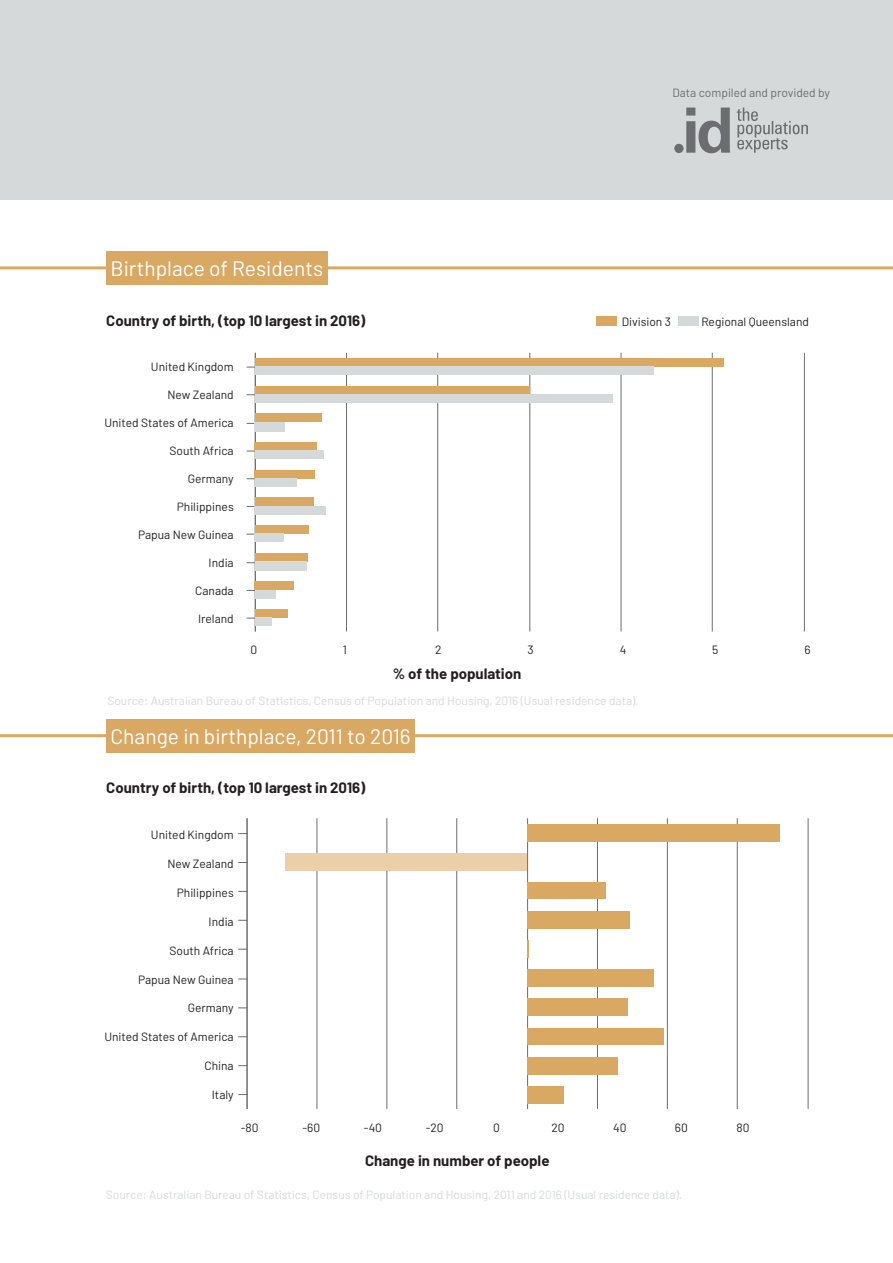
<style>
.page{position:relative;width:893px;height:1263px;background:#fff}
.page>*{position:absolute;margin:0;border:0;box-sizing:border-box;transform-origin:0 0}
.Yellow_Sub{font:21px "Barlow";color:#fff}
.Axis_Headings{font:700 15px "Barlow";color:#231f20}
.t1{font:12px "Barlow";color:#231f20}
.t2{font:12px "Barlow";color:#d6d9da}
.t3{font:12px "Barlow";color:#6c6d70}
</style>
<div class="page">
<div style="left:106px;top:251px;width:221px;height:34px;background:#d9a863"></div>
<hr style="left:0;top:266px;width:893px;height:3px;background:#d9a863">
<div style="left:0;top:0;width:893px;height:200px;background:#d6d9da"></div>
<svg style="left:686px;top:108px;width:44px;height:45px"></svg>
<div style="left:674px;top:144px;width:9px;height:9px;background:#6c6d70;border-radius:50%"></div>
<svg style="left:737px;top:108px;width:71px;height:45px"></svg>
<div style="left:106px;top:719px;width:309px;height:33px;background:#d9a863"></div>
<hr style="left:0;top:734px;width:893px;height:3px;background:#d9a863">
<div style="left:596px;top:316px;width:21px;height:10px;background:#d9a863"></div>
<div style="left:678px;top:316px;width:21px;height:10px;background:#d6d9da"></div>
<hr style="left:346px;top:353px;width:1px;height:278px;background:#6c6d70">
<hr style="left:437px;top:353px;width:1px;height:278px;background:#6c6d70">
<hr style="left:529px;top:353px;width:1px;height:278px;background:#6c6d70">
<hr style="left:621px;top:353px;width:1px;height:278px;background:#6c6d70">
<hr style="left:712px;top:353px;width:1px;height:278px;background:#6c6d70">
<hr style="left:804px;top:353px;width:1px;height:278px;background:#6c6d70">
<hr style="left:255px;top:353px;width:1px;height:278px;background:#6c6d70">
<div style="left:255px;top:358px;width:469px;height:9px;background:#d9a863"></div>
<div style="left:255px;top:386px;width:274px;height:8px;background:#d9a863"></div>
<div style="left:255px;top:414px;width:66px;height:8px;background:#d9a863"></div>
<div style="left:255px;top:442px;width:62px;height:9px;background:#d9a863"></div>
<div style="left:255px;top:470px;width:60px;height:8px;background:#d9a863"></div>
<div style="left:255px;top:498px;width:58px;height:8px;background:#d9a863"></div>
<div style="left:255px;top:525px;width:54px;height:9px;background:#d9a863"></div>
<div style="left:255px;top:553px;width:53px;height:8px;background:#d9a863"></div>
<div style="left:255px;top:582px;width:39px;height:8px;background:#d9a863"></div>
<div style="left:255px;top:609px;width:33px;height:9px;background:#d9a863"></div>
<div style="left:255px;top:367px;width:398px;height:8px;background:#d6d9da"></div>
<div style="left:255px;top:394px;width:357px;height:9px;background:#d6d9da"></div>
<div style="left:255px;top:422px;width:30px;height:9px;background:#d6d9da"></div>
<div style="left:255px;top:451px;width:68px;height:8px;background:#d6d9da"></div>
<div style="left:255px;top:478px;width:42px;height:9px;background:#d6d9da"></div>
<div style="left:255px;top:506px;width:71px;height:8px;background:#d6d9da"></div>
<div style="left:255px;top:534px;width:29px;height:8px;background:#d6d9da"></div>
<div style="left:255px;top:561px;width:52px;height:10px;background:#d6d9da"></div>
<div style="left:255px;top:590px;width:21px;height:8px;background:#d6d9da"></div>
<div style="left:255px;top:618px;width:16px;height:8px;background:#d6d9da"></div>
<hr style="left:316px;top:818px;width:1px;height:291px;background:#6c6d70">
<hr style="left:386px;top:818px;width:1px;height:291px;background:#6c6d70">
<hr style="left:456px;top:818px;width:1px;height:291px;background:#6c6d70">
<hr style="left:527px;top:818px;width:1px;height:291px;background:#6c6d70">
<hr style="left:597px;top:818px;width:1px;height:291px;background:#6c6d70">
<hr style="left:667px;top:818px;width:1px;height:291px;background:#6c6d70">
<hr style="left:737px;top:818px;width:1px;height:291px;background:#6c6d70">
<hr style="left:808px;top:818px;width:1px;height:291px;background:#6c6d70">
<hr style="left:247px;top:818px;width:1px;height:291px;background:#6c6d70">
<div style="left:527px;top:824px;width:253px;height:17px;background:#d9a863"></div>
<div style="left:286px;top:853px;width:241px;height:17px;background:#eacfa9"></div>
<div style="left:527px;top:882px;width:78px;height:17px;background:#d9a863"></div>
<div style="left:527px;top:911px;width:103px;height:18px;background:#d9a863"></div>
<svg style="left:527px;top:940px;width:2px;height:18px"></svg>
<div style="left:527px;top:969px;width:127px;height:18px;background:#d9a863"></div>
<div style="left:527px;top:998px;width:101px;height:18px;background:#d9a863"></div>
<div style="left:527px;top:1028px;width:137px;height:17px;background:#d9a863"></div>
<div style="left:527px;top:1057px;width:90px;height:17px;background:#d9a863"></div>
<div style="left:527px;top:1086px;width:36px;height:17px;background:#d9a863"></div>
<p class="Yellow_Sub" style="left:111px;top:256px;width:214px">Birthplace of Residents</p>
<p class="Axis_Headings" style="left:106px;top:312px;width:261px">Country of birth, (top 10 largest in 2016)</p>
<p class="t1" style="left:151px;top:359px;width:84px">United Kingdom</p>
<p class="t1" style="left:167px;top:387px;width:68px">New Zealand</p>
<p class="t1" style="left:104px;top:415px;width:131px">United States of America</p>
<p class="t1" style="left:169px;top:443px;width:66px">South Africa</p>
<p class="t1" style="left:188px;top:471px;width:47px">Germany</p>
<p class="t1" style="left:177px;top:499px;width:58px">Philippines</p>
<p class="t1" style="left:138px;top:527px;width:97px">Papua New Guinea</p>
<p class="t1" style="left:209px;top:555px;width:27px">India</p>
<p class="t1" style="left:195px;top:583px;width:40px">Canada</p>
<p class="t1" style="left:198px;top:611px;width:37px">Ireland</p>
<p class="t3" style="left:672px;top:85px;width:159px">Data compiled and provided by</p>
<p class="t1" style="left:622px;top:314px;width:51px">Division 3</p>
<p class="t1" style="left:701px;top:314px;width:109px">Regional Queensland</p>
<p class="t1" style="left:250px;top:642px;width:8px">0</p>
<p class="t1" style="left:343px;top:642px;width:6px">1</p>
<p class="t1" style="left:435px;top:642px;width:8px">2</p>
<p class="t1" style="left:527px;top:642px;width:8px">3</p>
<p class="t1" style="left:620px;top:642px;width:8px">4</p>
<p class="t1" style="left:712px;top:642px;width:8px">5</p>
<p class="t1" style="left:804px;top:642px;width:8px">6</p>
<p class="Axis_Headings" style="left:393px;top:664px;width:130px">% of the population</p>
<p class="t2" style="left:107px;top:693px;width:533px">Source: Australian Bureau of Statistics, Census of Population and Housing, 2016 (Usual residence data).</p>
<p class="Yellow_Sub" style="left:111px;top:723px;width:302px">Change in birthplace, 2011 to 2016</p>
<p class="Axis_Headings" style="left:106px;top:778px;width:261px">Country of birth, (top 10 largest in 2016)</p>
<p class="t1" style="left:151px;top:827px;width:84px">United Kingdom</p>
<p class="t1" style="left:167px;top:856px;width:68px">New Zealand</p>
<p class="t1" style="left:177px;top:885px;width:58px">Philippines</p>
<p class="t1" style="left:209px;top:914px;width:27px">India</p>
<p class="t1" style="left:169px;top:943px;width:66px">South Africa</p>
<p class="t1" style="left:138px;top:972px;width:97px">Papua New Guinea</p>
<p class="t1" style="left:188px;top:1001px;width:47px">Germany</p>
<p class="t1" style="left:104px;top:1029px;width:131px">United States of America</p>
<p class="t1" style="left:204px;top:1058px;width:31px">China</p>
<p class="t1" style="left:212px;top:1087px;width:23px">Italy</p>
<p class="t1" style="left:241px;top:1120px;width:19px">-80</p>
<p class="t1" style="left:302px;top:1120px;width:19px">-60</p>
<p class="t1" style="left:364px;top:1120px;width:20px">-40</p>
<p class="t1" style="left:426px;top:1120px;width:19px">-20</p>
<p class="t1" style="left:493px;top:1120px;width:8px">0</p>
<p class="t1" style="left:551px;top:1120px;width:15px">20</p>
<p class="t1" style="left:613px;top:1120px;width:15px">40</p>
<p class="t1" style="left:675px;top:1120px;width:14px">60</p>
<p class="t1" style="left:737px;top:1120px;width:15px">80</p>
<p class="Axis_Headings" style="left:365px;top:1151px;width:186px">Change in number of people</p>
<p class="t2" style="left:106px;top:1187px;width:578px">Source: Australian Bureau of Statistics, Census of Population and Housing, 2011 and 2016 (Usual residence data).</p>
</div>
